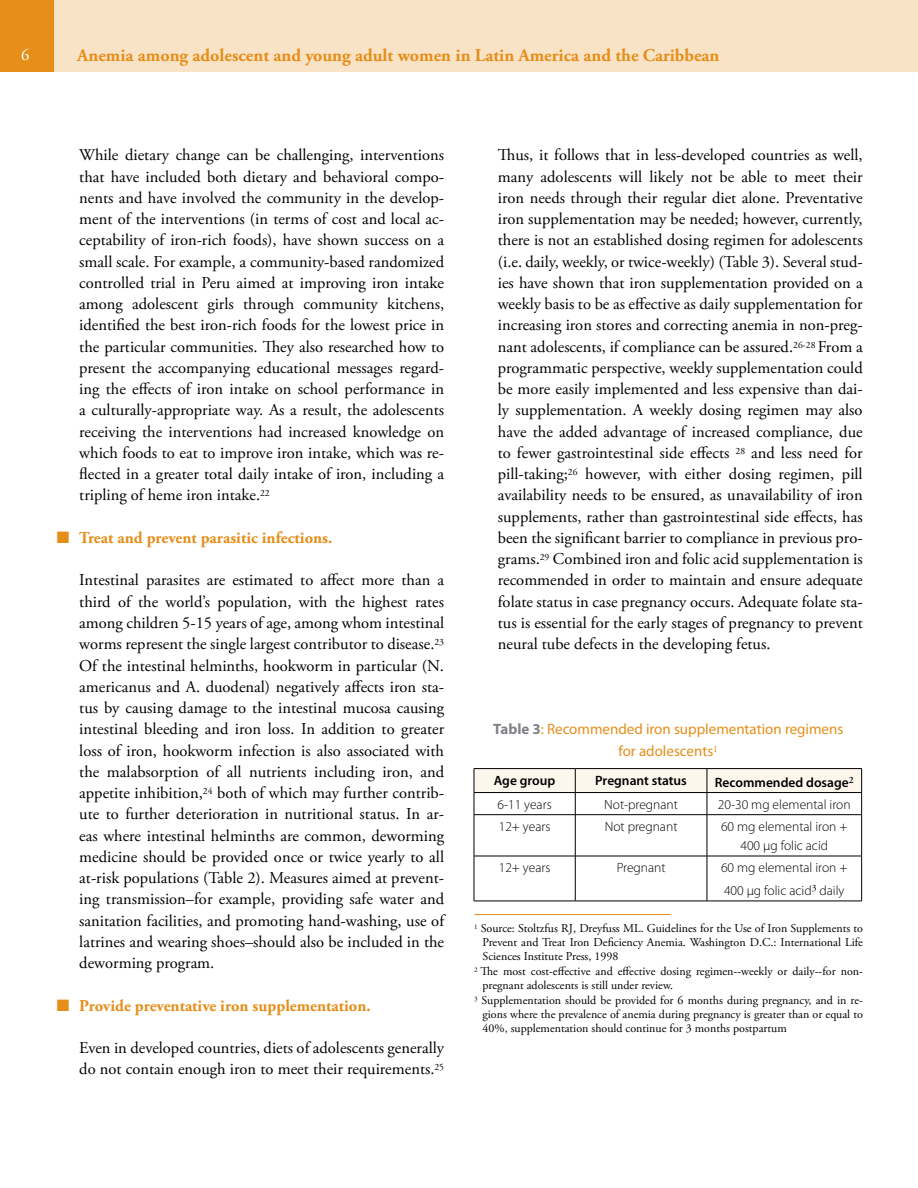
<style>
.page{position:relative;width:918px;height:1188px;background:#fff}
.page>*{position:absolute;margin:0;border:0;box-sizing:border-box;transform-origin:0 0}
.t1{font:700 18px "Adobe Garamond Pro";color:#e58e1a}
.t2{font:16.5px/21.3px "Adobe Garamond Pro";color:#000;text-align:justify}
.t3{font:700 16.5px "Adobe Garamond Pro";color:#e58e1a}
.t4{font:16.5px "Adobe Garamond Pro";color:#fff}
.t5{font:15px/21.3px "Myriad Pro";color:#e58e1a;text-align:center}
.t6{font:300 13.5px/19.2px "Myriad Pro";color:#000;text-align:center}
.t7{font:600 13.5px "Myriad Pro";color:#000}
.t8{font:12px "Adobe Garamond Pro";color:#000}
.s1{font-weight:700;color:#808285}
</style>
<div class="page">
<div style="left:0;top:0;width:918px;height:71px;background:#e58e1a"></div>
<div style="left:54px;top:0;width:864px;height:71px;background:#f9e3c6"></div>
<hr style="left:474px;top:914px;width:196px;height:1px;background:#e58e1a">
<hr style="left:474px;top:768px;width:101px;height:1px;background:#000">
<hr style="left:575px;top:768px;width:132px;height:1px;background:#000">
<hr style="left:707px;top:768px;width:155px;height:1px;background:#000">
<svg style="left:474px;top:769px;width:388px;height:45px"></svg>
<hr style="left:474px;top:814px;width:101px;height:1px;background:#000">
<hr style="left:474px;top:815px;width:1px;height:41px;background:#000">
<hr style="left:575px;top:814px;width:132px;height:1px;background:#000">
<hr style="left:575px;top:815px;width:1px;height:41px;background:#000">
<hr style="left:707px;top:814px;width:155px;height:1px;background:#000">
<hr style="left:707px;top:815px;width:1px;height:41px;background:#000">
<hr style="left:861px;top:815px;width:1px;height:41px;background:#000">
<hr style="left:474px;top:856px;width:101px;height:1px;background:#000">
<hr style="left:474px;top:856px;width:1px;height:45px;background:#000">
<hr style="left:575px;top:856px;width:132px;height:1px;background:#000">
<hr style="left:575px;top:856px;width:1px;height:45px;background:#000">
<hr style="left:707px;top:856px;width:155px;height:1px;background:#000">
<hr style="left:707px;top:856px;width:1px;height:45px;background:#000">
<hr style="left:861px;top:856px;width:1px;height:45px;background:#000">
<hr style="left:474px;top:901px;width:101px;height:1px;background:#000">
<hr style="left:575px;top:901px;width:132px;height:1px;background:#000">
<hr style="left:707px;top:901px;width:155px;height:1px;background:#000">
<p class="t4" style="left:21px;top:45px;width:10px">6</p>
<p class="t1" style="left:77px;top:45px;width:644px">Anemia among adolescent and young adult women in Latin America and the Caribbean</p>
<p class="t2" style="left:79px;top:145px;width:366px">While dietary change can be challenging, interventions that have included both dietary and behavioral compo&shy;nents and have involved the community in the develop&shy;ment of the interventions (in terms of cost and local ac&shy;ceptability of iron-rich foods), have shown success on a small scale. For example, a community-based randomized controlled trial in Peru aimed at improving iron intake among adolescent girls through community kitchens, identified the best iron-rich foods for the lowest price in the particular communities. They also researched how to present the accompanying educational messages regard&shy;ing the effects of iron intake on school performance in a culturally-appropriate way. As a result, the adolescents receiving the interventions had increased knowledge on which foods to eat to improve iron intake, which was re&shy;flected in a greater total daily intake of iron, including a tripling of heme iron intake.<sup>22</sup></p>
<p class="t3" style="left:57px;top:528px;width:277px">■ Treat and prevent parasitic infections.</p>
<p class="t2" style="left:79px;top:570px;width:366px">Intestinal parasites are estimated to affect more than a third of the world’s population, with the highest rates among children 5-15 years of age, among whom intestinal worms represent the single largest contributor to disease.<sup>23<br></sup>Of the intestinal helminths, hookworm in particular (N. americanus and A. duodenal) negatively affects iron sta&shy;tus by causing damage to the intestinal mucosa causing intestinal bleeding and iron loss. In addition to greater loss of iron, hookworm infection is also associated with the malabsorption of all nutrients including iron, and appetite inhibition,<sup>24</sup> both of which may further contrib&shy;ute to further deterioration in nutritional status. In ar&shy;eas where intestinal helminths are common, deworming medicine should be provided once or twice yearly to all at-risk populations (Table 2). Measures aimed at prevent&shy;ing transmission–for example, providing safe water and sanitation facilities, and promoting hand-washing, use of latrines and wearing shoes–should also be included in the deworming program.</p>
<p class="t3" style="left:57px;top:996px;width:316px">■ Provide preventative iron supplementation.</p>
<p class="t2" style="left:79px;top:1038px;width:366px">Even in developed countries, diets of adolescents generally do not contain enough iron to meet their requirements.<sup>25</sup></p>
<p class="t2" style="left:498px;top:145px;width:366px">Thus, it follows that in less-developed countries as well, many adolescents will likely not be able to meet their iron needs through their regular diet alone. Preventative iron supplementation may be needed; however, currently, there is not an established dosing regimen for adolescents (i.e. daily, weekly, or twice-weekly) (Table 3). Several stud&shy;ies have shown that iron supplementation provided on a weekly basis to be as effective as daily supplementation for increasing iron stores and correcting anemia in non-preg&shy;nant adolescents, if compliance can be assured.<sup>26-28</sup> From a programmatic perspective, weekly supplementation could be more easily implemented and less expensive than dai&shy;ly supplementation. A weekly dosing regimen may also have the added advantage of increased compliance, due to fewer gastrointestinal side effects <sup>28</sup> and less need for pill-taking;<sup>26</sup> however, with either dosing regimen, pill availability needs to be ensured, as unavailability of iron supplements, rather than gastrointestinal side effects, has been the significant barrier to compliance in previous pro&shy;grams.<sup>29</sup> Combined iron and folic acid supplementation is recommended in order to maintain and ensure adequate folate status in case pregnancy occurs. Adequate folate sta&shy;tus is essential for the early stages of pregnancy to prevent neural tube defects in the developing fetus.</p>
<p class="t5" style="left:493px;top:718px;width:352px"><span class="s1">Table 3</span>: Recommended iron supplementation regimens for adolescents<sup>1</sup></p>
<p class="t7" style="left:494px;top:772px;width:63px">Age group</p>
<p class="t7" style="left:595px;top:772px;width:93px">Pregnant status</p>
<p class="t7" style="left:715px;top:773px;width:140px">Recommended dosage<sup>2</sup></p>
<p class="t6" style="left:497px;top:794px;width:56px">6-11 years</p>
<p class="t6" style="left:604px;top:794px;width:75px">Not-pregnant</p>
<p class="t6" style="left:718px;top:794px;width:134px">20-30 mg elemental iron</p>
<p class="t6" style="left:499px;top:817px;width:53px">12+ years</p>
<p class="t6" style="left:605px;top:817px;width:74px">Not pregnant</p>
<p class="t6" style="left:721px;top:817px;width:128px">60 mg elemental iron +<br>400 μg folic acid</p>
<p class="t6" style="left:499px;top:858px;width:53px">12+ years</p>
<p class="t6" style="left:617px;top:858px;width:50px">Pregnant</p>
<p class="t6" style="left:721px;top:856px;width:128px;line-height:22.8px;text-align:left">60 mg elemental iron +<br>400 μg folic acid<sup>3</sup> daily</p>
<p class="t8" style="left:474px;top:921px;width:391px"><sup>1</sup> Source: Stoltzfus RJ, Dreyfuss ML. Guidelines for the Use of Iron Supplements to</p>
<p class="t8" style="left:483px;top:935px;width:382px">Prevent and Treat Iron Deficiency Anemia. Washington D.C.: International Life</p>
<p class="t8" style="left:483px;top:949px;width:137px">Sciences Institute Press, 1998</p>
<p class="t8" style="left:474px;top:964px;width:390px"><sup>2</sup> The most cost-effective and effective dosing regimen--weekly or daily--for non-</p>
<p class="t8" style="left:483px;top:978px;width:192px">pregnant adolescents is still under review.</p>
<p class="t8" style="left:474px;top:993px;width:390px"><sup>3</sup> Supplementation should be provided for 6 months during pregnancy, and in re-</p>
<p class="t8" style="left:483px;top:1007px;width:382px">gions where the prevalence of anemia during pregnancy is greater than or equal to</p>
<p class="t8" style="left:483px;top:1021px;width:306px">40%, supplementation should continue for 3 months postpartum</p>
</div>
